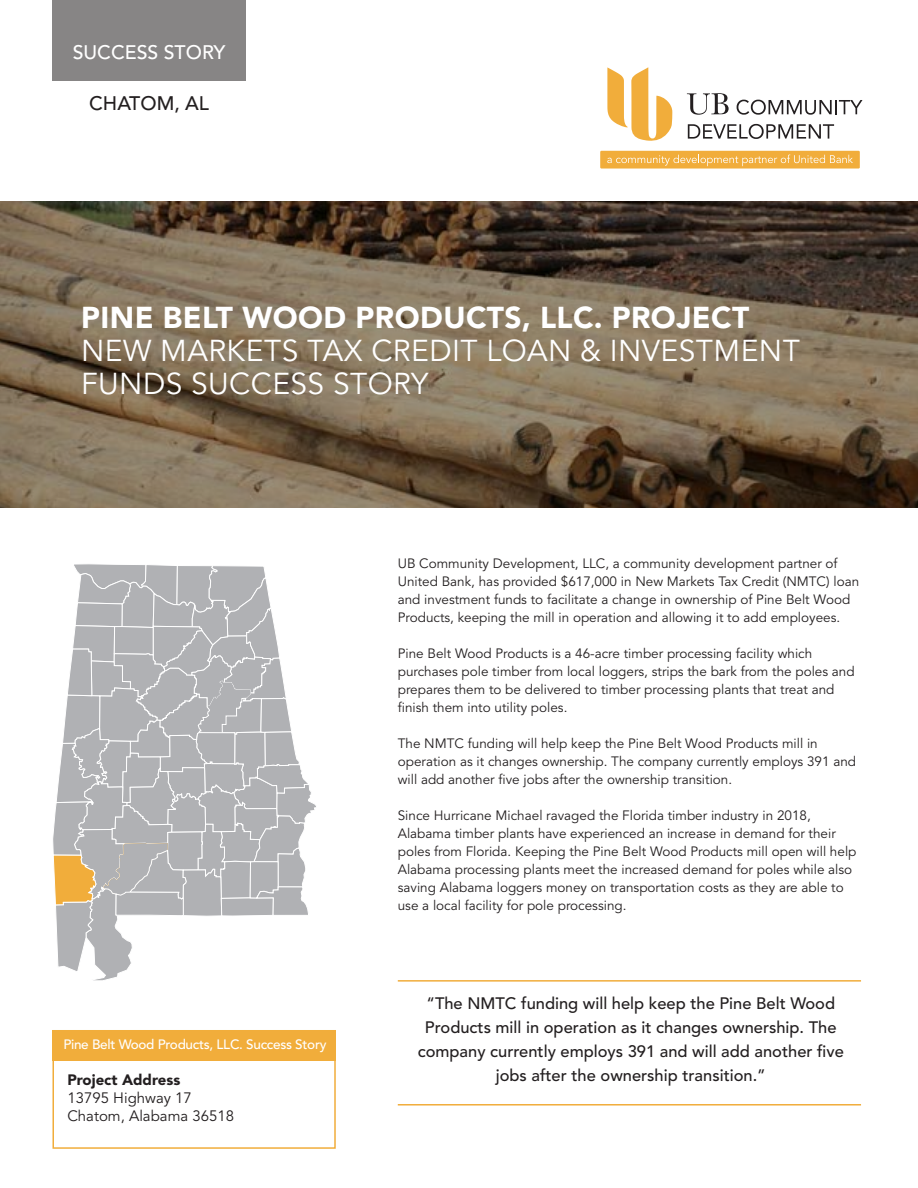
<style>
.page{position:relative;width:918px;height:1188px;background:#fff}
.page>*{position:absolute;margin:0;border:0;box-sizing:border-box;transform-origin:0 0}
.t1{font:30px/33px "Avenir";letter-spacing:.015em;color:#fff}
.t2{font:900 30px "Avenir";letter-spacing:.015em;color:#fff}
.t3{font:500 19.5px "Avenir LT Std";color:#fff}
.t4{font:500 19.5px "Avenir LT Std";color:#231f20}
.t5{font:500 16.5px/24px "Avenir LT Std";color:#231f20;text-align:center}
.t6{font:15px/18px "Avenir";color:#231f20}
.t7{font:900 15px "Avenir";color:#231f20}
.t8{font:13.5px/18px "Avenir";color:#231f20}
.t9{font:500 13.5px "Avenir";letter-spacing:-.02em;color:#fff}
</style>
<div class="page">
<svg style="left:53px;top:564px;width:263px;height:417px"></svg>
<div style="left:52px;top:1030px;width:284px;height:119px;border:2px solid #f1ad3b"></div>
<div style="left:52px;top:1030px;width:284px;height:30px;background:#f1ad3b"></div>
<div style="left:600px;top:151px;width:260px;height:18px;background:#f1ad3b"></div>
<svg style="left:607px;top:68px;width:65px;height:73px"></svg>
<svg style="left:687px;top:93px;width:42px;height:22px"></svg>
<svg style="left:737px;top:100px;width:126px;height:15px"></svg>
<svg style="left:688px;top:124px;width:146px;height:15px"></svg>
<svg style="left:607px;top:155px;width:246px;height:11px"></svg>
<div style="left:52px;top:0;width:194px;height:81px;background:#878585"></div>
<svg style="left:0;top:201px;width:918px;height:307px;background:#6f5f4a"></svg>
<hr style="left:398px;top:980px;width:463px;height:2px;background:#f1ad3b">
<hr style="left:398px;top:1104px;width:463px;height:2px;background:#f1ad3b">
<h2 class="t3" style="left:73px;top:40px;width:154px">SUCCESS STORY</h2>
<h2 class="t4" style="left:89px;top:92px;width:121px">CHATOM, AL</h2>
<h1 class="t2" style="left:81px;top:300px;width:670px">PINE BELT WOOD PRODUCTS, LLC. PROJECT</h1>
<h1 class="t1" style="left:81px;top:335px;width:720px">NEW MARKETS TAX CREDIT LOAN &amp; INVESTMENT<br>FUNDS SUCCESS STORY</h1>
<p class="t9" style="left:63px;top:1036px;width:265px">Pine Belt Wood Products, LLC. Success Story</p>
<p class="t7" style="left:67px;top:1070px;width:115px">Project Address</p>
<p class="t6" style="left:67px;top:1089px;width:168px">13795 Highway 17<br>Chatom, Alabama 36518</p>
<p class="t8" style="left:398px;top:555px;width:463px">UB Community Development, LLC, a community development partner of United Bank, has provided $617,000 in New Markets Tax Credit (NMTC) loan and investment funds to facilitate a change in ownership of Pine Belt Wood Products, keeping the mill in operation and allowing it to add employees.</p>
<p class="t8" style="left:398px;top:645px;width:458px">Pine Belt Wood Products is a 46-acre timber processing facility which purchases pole timber from local loggers, strips the bark from the poles and prepares them to be delivered to timber processing plants that treat and finish them into utility poles.</p>
<p class="t8" style="left:398px;top:735px;width:460px">The NMTC funding will help keep the Pine Belt Wood Products mill in operation as it changes ownership. The company currently employs 391 and will add another five jobs after the ownership transition.</p>
<p class="t8" style="left:398px;top:807px;width:460px">Since Hurricane Michael ravaged the Florida timber industry in 2018, Alabama timber plants have experienced an increase in demand for their poles from Florida. Keeping the Pine Belt Wood Products mill open will help Alabama processing plants meet the increased demand for poles while also saving Alabama loggers money on transportation costs as they are able to use a local facility for pole processing.</p>
<p class="t5" style="left:418px;top:991px;width:428px">“The NMTC funding will help keep the Pine Belt Wood Products mill in operation as it changes ownership. The company currently employs 391 and will add another five jobs after the ownership transition.”</p>
</div>
